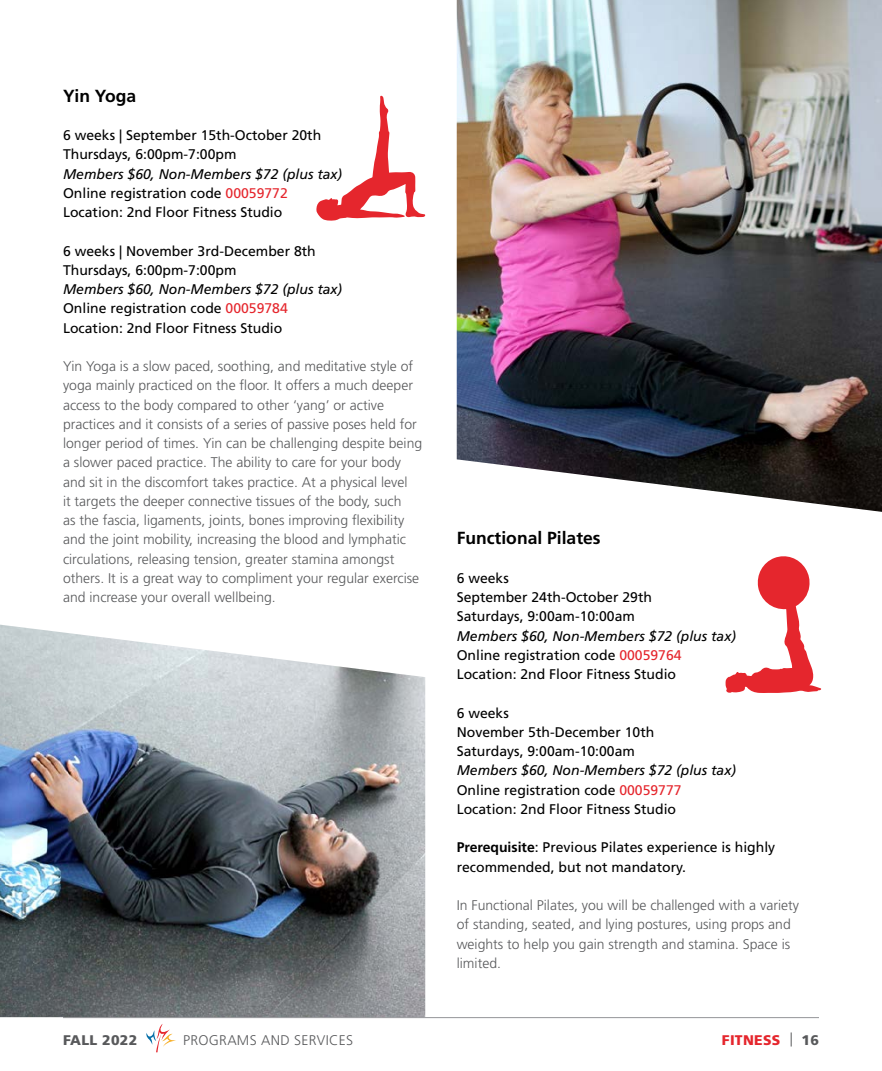
<style>
.page{position:relative;width:882px;height:1071px;background:#fff}
.page>*{position:absolute;margin:0;border:0;box-sizing:border-box;transform-origin:0 0}
.t1{font:700 17.5px "Frutiger LT Std";color:#000}
.t2{font:300 14px/19.2px "Frutiger LT Std";color:#58595b}
.t3{font:14px/19.2px "Frutiger LT Std";color:#000}
.t4{font:300 14px "Frutiger LT Std";letter-spacing:.02em;color:#58595b}
.t5{font:900 14px "Frutiger LT Std";letter-spacing:.02em;color:#e5262d}
.t6{font:900 14px "Frutiger LT Std";letter-spacing:.02em;color:#58595b}
.s1{font-style:italic}
.s2{color:#e5262d}
.s3{font-weight:700}
.s4{font-weight:300;color:#58595b}
.s5{color:#58595b}
</style>
<div class="page">
<hr style="left:63px;top:1017px;width:756px;height:1px;background:#939598">
<img style="left:457px;top:0;width:425px;height:512px">
<img style="left:0;top:625px;width:425px;height:392px">
<svg style="left:146px;top:1024px;width:30px;height:28px"></svg>
<svg style="left:316px;top:95px;width:109px;height:126px"></svg>
<svg style="left:725px;top:556px;width:96px;height:137px"></svg>
<p class="t1" style="left:63px;top:85px;width:75px">Yin Yoga</p>
<p class="t3" style="left:63px;top:126px;width:260px">6 weeks | September 15th-October 20th<br>Thursdays, 6:00pm-7:00pm</p>
<p class="t3" style="left:63px;top:164px;width:281px"><span class="s1">Members $60, Non-Members $72 (plus tax)<br></span>Online registration code <span class="s2">00059772<br></span>Location: 2nd Floor Fitness Studio</p>
<p class="t3" style="left:63px;top:241px;width:254px">6 weeks | November 3rd-December 8th<br>Thursdays, 6:00pm-7:00pm</p>
<p class="t3" style="left:63px;top:280px;width:281px"><span class="s1">Members $60, Non-Members $72 (plus tax)<br></span>Online registration code <span class="s2">00059784<br></span>Location: 2nd Floor Fitness Studio</p>
<p class="t2" style="left:63px;top:357px;width:361px">Yin Yoga is a slow paced, soothing, and meditative style of yoga mainly practiced on the floor. It offers a much deeper access to the body compared to other ‘yang’ or active practices and it consists of a series of passive poses held for longer period of times. Yin can be challenging despite being a slower paced practice. The ability to care for your body and sit in the discomfort takes practice. At a physical level<br>it targets the deeper connective tissues of the body, such<br>as the fascia, ligaments, joints, bones improving flexibility and the joint mobility, increasing the blood and lymphatic circulations, releasing tension, greater stamina amongst others. It is a great way to compliment your regular exercise and increase your overall wellbeing.</p>
<p class="t1" style="left:457px;top:528px;width:145px">Functional Pilates</p>
<p class="t3" style="left:457px;top:568px;width:197px">6 weeks<br>September 24th-October 29th<br>Saturdays, 9:00am-10:00am</p>
<p class="t3" style="left:457px;top:626px;width:281px"><span class="s1">Members $60, Non-Members $72 (plus tax)<br></span>Online registration code <span class="s2">00059764<br></span>Location: 2nd Floor Fitness Studio</p>
<p class="t3" style="left:457px;top:703px;width:199px">6 weeks<br>November 5th-December 10th<br>Saturdays, 9:00am-10:00am</p>
<p class="t3" style="left:457px;top:761px;width:281px"><span class="s1">Members $60, Non-Members $72 (plus tax)<br></span>Online registration code <span class="s2">00059777<br></span>Location: 2nd Floor Fitness Studio</p>
<p class="t3" style="left:457px;top:838px;width:320px"><span class="s3">Prerequisite</span>: Previous Pilates experience is highly recommended, but not mandatory.</p>
<p class="t2" style="left:457px;top:896px;width:344px">In Functional Pilates, you will be challenged with a variety of standing, seated, and lying postures, using props and weights to help you gain strength and stamina. Space is limited.</p>
<p class="t6" style="left:63px;top:1031px;width:76px">FALL 2022</p>
<p class="t4" style="left:183px;top:1032px;width:171px">PROGRAMS AND SERVICES</p>
<p class="t5" style="left:722px;top:1031px;width:99px">FITNESS <span class="s4">|</span> <span class="s5">16</span></p>
</div>
